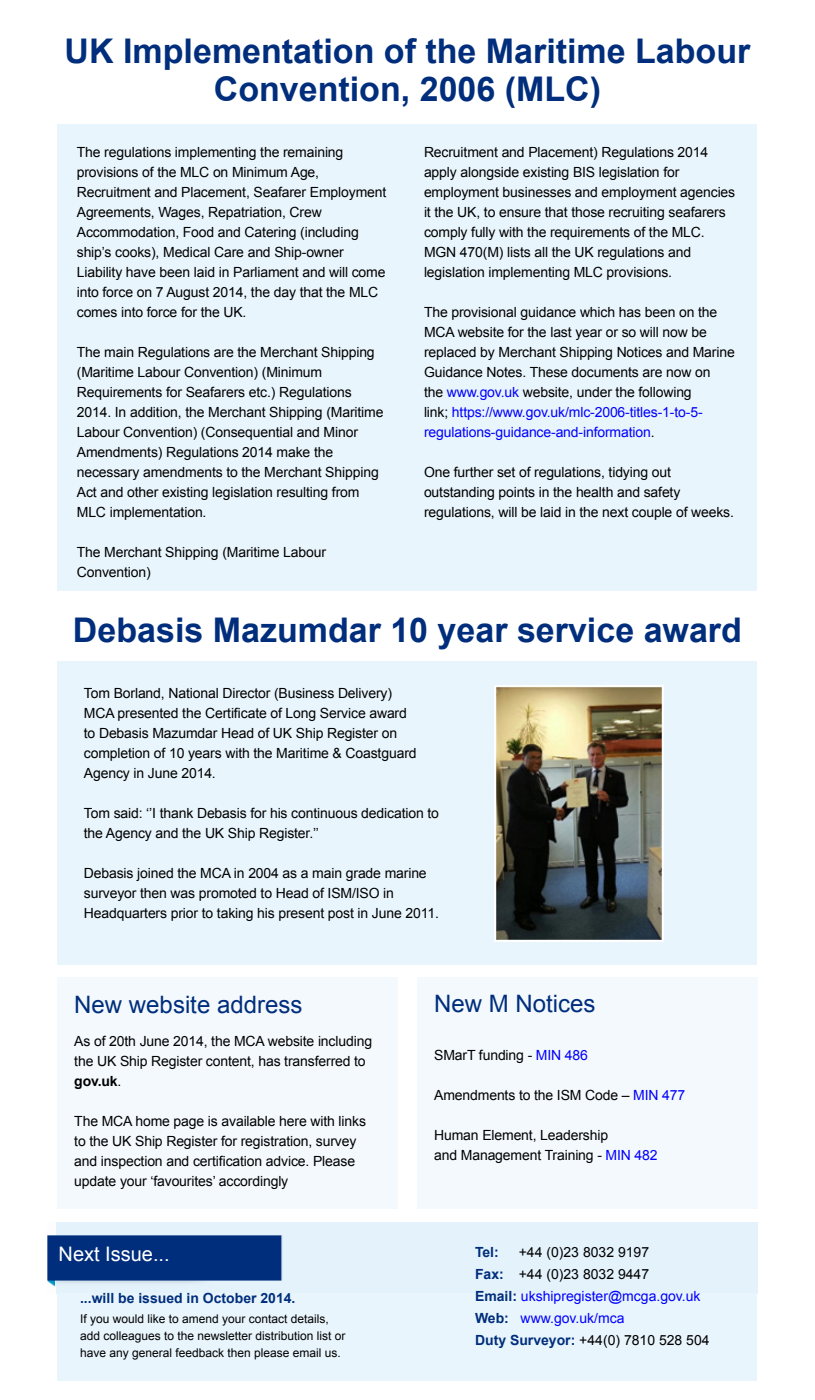
<style>
.page{position:relative;width:815px;height:1400px;background:#fff}
.page>*{position:absolute;margin:0;border:0;box-sizing:border-box;transform-origin:0 0}
.t1{font:700 34px/38px "Arial";color:#002e7c;text-align:center}
.t2{font:24px "Arial";color:#002e7c}
.t3{font:20px "Arial";color:#fff}
.t4{font:14px/20px "Arial";letter-spacing:-.01em;color:#000}
.t5{font:700 14px "Arial";color:#002e7c}
.t6{font:12px/17px "Arial";color:#000}
.s1{color:#00f}
.s2{font-weight:700}
.s3{font-weight:700;color:#002e7c}
</style>
<div class="page">
<div style="left:58px;top:124px;width:700px;height:467px;background:#e9f5fc"></div>
<div style="left:58px;top:661px;width:700px;height:304px;background:#e9f5fc"></div>
<img style="left:494px;top:685px;width:170px;height:256px">
<div style="left:58px;top:977px;width:340px;height:232px;background:#f4f9fd"></div>
<div style="left:417px;top:977px;width:341px;height:232px;background:#f4f9fd"></div>
<img style="left:48px;top:1223px;width:710px;height:70px">
<div style="left:58px;top:1293px;width:700px;height:88px;background:#e9f5fc"></div>
<h1 class="t1" style="left:65px;top:33px;width:687px">UK Implementation of the Maritime Labour<br>Convention, 2006 (MLC)</h1>
<p class="t4" style="left:77px;top:142px;width:311px">The regulations implementing the remaining provisions of the MLC on Minimum Age, Recruitment and Placement, Seafarer Employment Agreements, Wages, Repatriation, Crew Accommodation, Food and Catering (including ship’s cooks), Medical Care and Ship-owner Liability have been laid in Parliament and will come into force on 7 August 2014, the day that the MLC comes into force for the UK.</p>
<p class="t4" style="left:77px;top:342px;width:308px">The main Regulations are the Merchant Shipping (Maritime Labour Convention) (Minimum Requirements for Seafarers etc.) Regulations 2014. In addition, the Merchant Shipping (Maritime Labour Convention) (Consequential and Minor Amendments) Regulations 2014 make the necessary amendments to the Merchant Shipping Act and other existing legislation resulting from MLC implementation.</p>
<p class="t4" style="left:77px;top:542px;width:251px">The Merchant Shipping (Maritime Labour<br>Convention)</p>
<p class="t4" style="left:424px;top:142px;width:313px">Recruitment and Placement) Regulations 2014 apply alongside existing BIS legislation for employment businesses and employment agencies it the UK, to ensure that those recruiting seafarers comply fully with the requirements of the MLC.<br>MGN 470(M) lists all the UK regulations and legislation implementing MLC provisions.</p>
<p class="t4" style="left:424px;top:302px;width:312px">The provisional guidance which has been on the MCA website for the last year or so will now be replaced by Merchant Shipping Notices and Marine Guidance Notes. These documents are now on<br>the <span class="s1">www.gov.uk</span> website, under the following<br>link; <span class="s1">https://www.gov.uk/mlc-2006-titles-1-to-5- regulations-guidance-and-information</span>.</p>
<p class="t4" style="left:424px;top:462px;width:312px">One further set of regulations, tidying out outstanding points in the health and safety regulations, will be laid in the next couple of weeks.</p>
<h1 class="t1" style="left:73px;top:612px;width:670px">Debasis Mazumdar 10 year service award</h1>
<p class="t4" style="left:84px;top:683px;width:334px">Tom Borland, National Director (Business Delivery)<br>MCA presented the Certificate of Long Service award to Debasis Mazumdar Head of UK Ship Register on completion of 10 years with the Maritime &amp; Coastguard Agency in June 2014.</p>
<p class="t4" style="left:84px;top:803px;width:357px">Tom said: ‘’I thank Debasis for his continuous dedication to the Agency and the UK Ship Register.’’</p>
<p class="t4" style="left:84px;top:863px;width:357px">Debasis joined the MCA in 2004 as a main grade marine surveyor then was promoted to Head of ISM/ISO in<br>Headquarters prior to taking his present post in June 2011.</p>
<h2 class="t2" style="left:74px;top:989px;width:230px">New website address</h2>
<h2 class="t2" style="left:434px;top:988px;width:163px">New M Notices</h2>
<p class="t4" style="left:74px;top:1031px;width:299px">As of 20th June 2014, the MCA website including the UK Ship Register content, has transferred to <span class="s2">gov.uk</span>.</p>
<p class="t4" style="left:74px;top:1111px;width:293px">The MCA home page is available here with links to the UK Ship Register for registration, survey and inspection and certification advice. Please update your ‘favourites’ accordingly</p>
<p class="t4" style="left:434px;top:1045px;width:155px">SMarT funding - <span class="s1">MIN 486</span></p>
<p class="t4" style="left:434px;top:1085px;width:253px">Amendments to the ISM Code – <span class="s1">MIN 477</span></p>
<p class="t4" style="left:434px;top:1125px;width:225px">Human Element, Leadership<br>and Management Training - <span class="s1">MIN 482</span></p>
<h3 class="t3" style="left:59px;top:1241px;width:113px">Next Issue...</h3>
<p class="t5" style="left:80px;top:1289px;width:217px">...will be issued in October 2014.</p>
<p class="t6" style="left:80px;top:1311px;width:267px">If you would like to amend your contact details, add colleagues to the newsletter distribution list or have any general feedback then please email us.</p>
<p class="t4" style="left:475px;top:1241px;width:236px;line-height:22px;text-indent:44px">+44 (0)23 8032 9197<br><span class="s3">Fax:</span> +44 (0)23 8032 9447<br><span class="s3">Email:</span> <span class="s1">ukshipregister@mcga.gov.uk<br></span><span class="s3">Web:</span> <span class="s1">www.gov.uk/mca<br></span><span class="s3">Duty Surveyor:</span> +44(0) 7810 528 504</p>
<p class="t5" style="left:475px;top:1242px;width:25px">Tel:</p>
</div>
